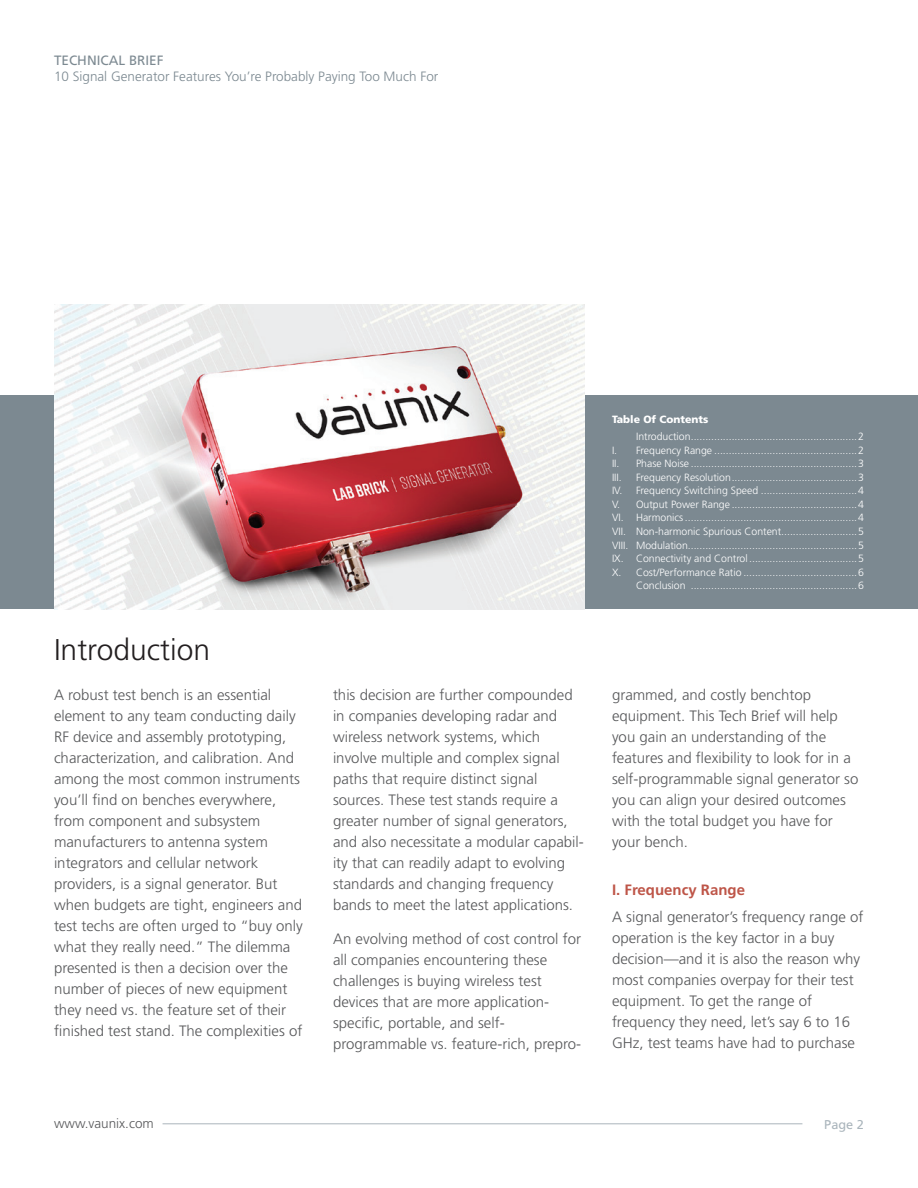
<style>
.page{position:relative;width:918px;height:1188px;background:#fff}
.page>*{position:absolute;margin:0;border:0;box-sizing:border-box;transform-origin:0 0}
.t1{font:300 30px "Frutiger";color:#231f20}
.t2{font:300 15px/21px "Frutiger";color:#57585a}
.t3{font:700 15px "Frutiger";color:#be5548}
.t4{font:300 13.5px "Frutiger";color:#7c8991}
.t5{font:13.5px "Frutiger";color:#7c8991}
.t6{font:300 13.5px "Frutiger";color:#57585a}
.t7{font:12.75px "Frutiger";color:#aab5bc}
.t8{font:300 10.5px/13.5px "Frutiger";color:#fff;text-align:justify}
.t9{font:900 10.5px "Frutiger";color:#fff}
</style>
<div class="page">
<hr style="left:163px;top:1124px;width:639px;height:1px;background:#aab5bc">
<div style="left:0;top:395px;width:918px;height:214px;background:#7c8991"></div>
<img style="left:54px;top:305px;width:531px;height:304px">
<p class="t5" style="left:54px;top:52px;width:111px">TECHNICAL BRIEF</p>
<p class="t4" style="left:54px;top:68px;width:386px">10 Signal Generator Features You’re Probably Paying Too Much For</p>
<h1 class="t1" style="left:54px;top:632px;width:158px">Introduction</h1>
<p class="t2" style="left:54px;top:684px;width:250px">A robust test bench is an essential element to any team conducting daily RF device and assembly prototyping, characterization, and calibration. And among the most common instruments you’ll find on benches everywhere, from component and subsystem manufacturers to antenna system integrators and cellular network providers, is a signal generator. But when budgets are tight, engineers and test techs are often urged to “buy only what they really need.” The dilemma presented is then a decision over the number of pieces of new equipment they need vs. the feature set of their finished test stand. The complexities of</p>
<p class="t2" style="left:333px;top:684px;width:252px">this decision are further compounded in companies developing radar and wireless network systems, which involve multiple and complex signal paths that require distinct signal sources. These test stands require a greater number of signal generators, and also necessitate a modular capabil&shy;ity that can readily adapt to evolving standards and changing frequency bands to meet the latest applications.</p>
<p class="t2" style="left:333px;top:929px;width:250px">An evolving method of cost control for all companies encountering these challenges is buying wireless test devices that are more application&shy;specific, portable, and self&shy;programmable vs. feature-rich, prepro-</p>
<p class="t9" style="left:612px;top:413px;width:98px">Table Of Contents</p>
<p class="t8" style="left:612px;top:430px;width:254px;text-indent:24px">Introduction.........................................................2<br>I. Frequency Range .................................................2<br>II. Phase Noise .........................................................3<br>III.</p>
<p class="t8" style="left:612px;top:471px;width:254px;text-align:right">Frequency Resolution...........................................3<br>IV. Frequency Switching Speed .................................4<br>V. Output Power Range ...........................................4<br>VI. Harmonics ...........................................................4<br>VII. Non-harmonic Spurious Content..........................5<br>VIII. Modulation..........................................................5<br>IX. Connectivity and Control.....................................5<br>X. Cost/Performance Ratio .......................................6<br>Conclusion .........................................................6</p>
<p class="t2" style="left:612px;top:684px;width:248px">grammed, and costly benchtop equipment. This Tech Brief will help you gain an understanding of the features and flexibility to look for in a self-programmable signal generator so you can align your desired outcomes with the total budget you have for your bench.</p>
<p class="t3" style="left:612px;top:881px;width:135px">I. Frequency Range</p>
<p class="t2" style="left:612px;top:907px;width:253px">A signal generator’s frequency range of operation is the key factor in a buy decision—and it is also the reason why most companies overpay for their test equipment. To get the range of frequency they need, let’s say 6 to 16<br>GHz, test teams have had to purchase</p>
<p class="t6" style="left:54px;top:1116px;width:101px">www.vaunix.com</p>
<p class="t7" style="left:824px;top:1117px;width:41px">Page 2</p>
</div>
